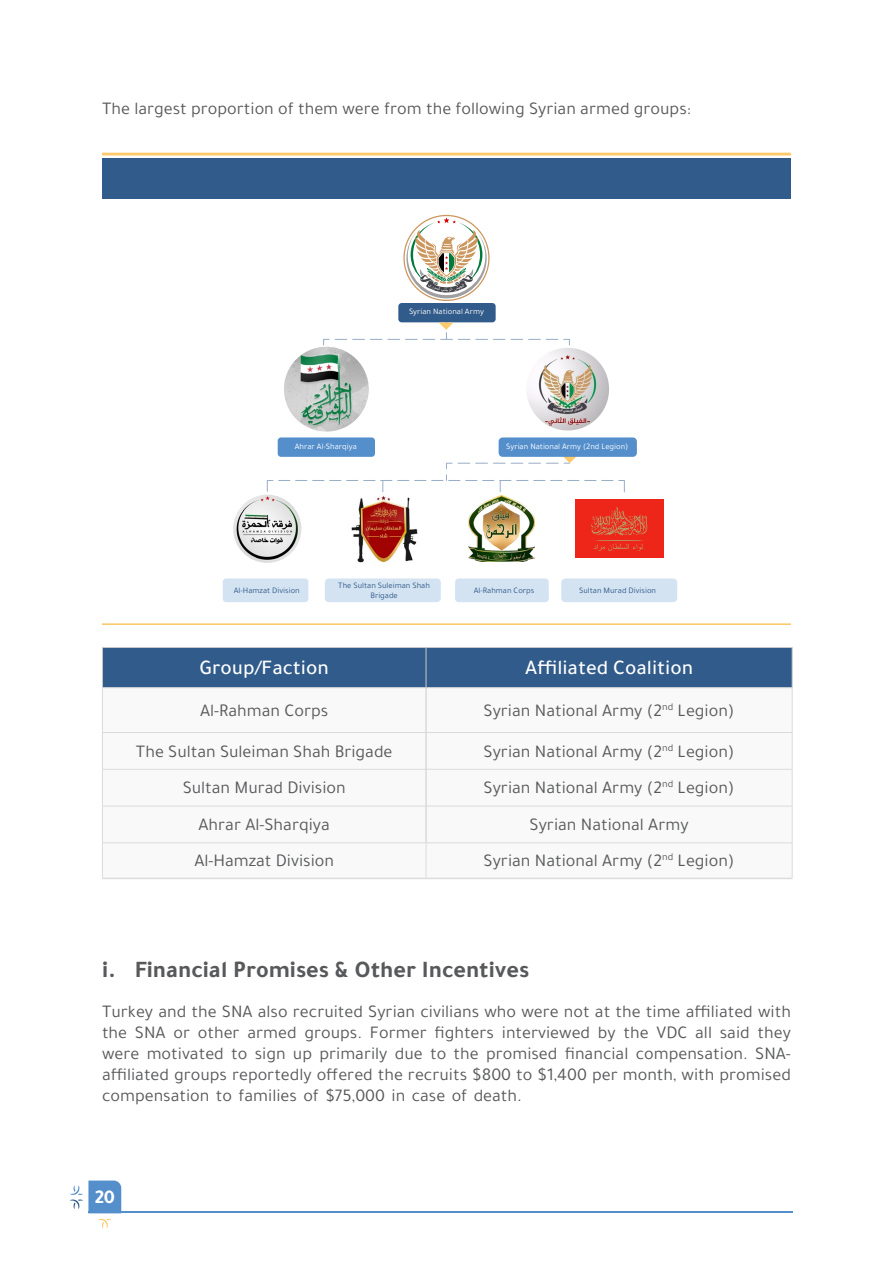
<style>
.page{position:relative;width:893px;height:1263px;background:#fff}
.page>*{position:absolute;margin:0;border:0;box-sizing:border-box;transform-origin:0 0}
.t1{font:700 24px "Tajawal";color:#58595b}
.t2{font:500 21px "Tajawal";color:#fff}
.t3{font:700 19.5px "Tajawal";color:#fff}
.t4{font:18px/21px "Tajawal";color:#58595b;text-align:justify}
.t5{font:8.55px/9.8px "Tajawal";color:#315b8a;text-align:center}
.t6{font:8.55px "Tajawal";color:#fff}
</style>
<div class="page">
<div style="left:103px;top:648px;width:689px;height:39px;background:#315b8a"></div>
<svg style="left:103px;top:688px;width:689px;height:190px"></svg>
<hr style="left:102px;top:732px;width:324px;height:1px;background:#dadbdc">
<hr style="left:102px;top:769px;width:324px;height:1px;background:#dadbdc">
<hr style="left:426px;top:769px;width:366px;height:1px;background:#dadbdc">
<hr style="left:102px;top:806px;width:324px;height:1px;background:#dadbdc">
<hr style="left:426px;top:806px;width:366px;height:1px;background:#dadbdc">
<hr style="left:102px;top:647px;width:324px;height:1px;background:#c9cacc">
<hr style="left:102px;top:648px;width:1px;height:39px;background:#c9cacc">
<hr style="left:426px;top:647px;width:366px;height:1px;background:#c9cacc">
<hr style="left:426px;top:648px;width:1px;height:39px;background:#c9cacc">
<hr style="left:792px;top:648px;width:1px;height:39px;background:#c9cacc">
<hr style="left:426px;top:732px;width:366px;height:1px;background:#dadbdc">
<hr style="left:102px;top:687px;width:324px;height:1px;background:#dadbdc">
<hr style="left:102px;top:688px;width:1px;height:44px;background:#dadbdc">
<hr style="left:792px;top:688px;width:1px;height:44px;background:#dadbdc">
<hr style="left:102px;top:733px;width:1px;height:36px;background:#dadbdc">
<hr style="left:792px;top:733px;width:1px;height:36px;background:#dadbdc">
<hr style="left:102px;top:770px;width:1px;height:36px;background:#dadbdc">
<hr style="left:792px;top:770px;width:1px;height:36px;background:#dadbdc">
<hr style="left:102px;top:806px;width:1px;height:36px;background:#dadbdc">
<hr style="left:792px;top:806px;width:1px;height:36px;background:#dadbdc">
<hr style="left:426px;top:687px;width:366px;height:1px;background:#dadbdc">
<hr style="left:102px;top:842px;width:324px;height:1px;background:#dadbdc">
<hr style="left:102px;top:843px;width:1px;height:35px;background:#dadbdc">
<hr style="left:426px;top:842px;width:366px;height:1px;background:#dadbdc">
<hr style="left:426px;top:843px;width:1px;height:35px;background:#dadbdc">
<hr style="left:792px;top:843px;width:1px;height:35px;background:#dadbdc">
<hr style="left:426px;top:688px;width:1px;height:44px;background:#c9cacc">
<hr style="left:426px;top:732px;width:1px;height:37px;background:#c9cacc">
<hr style="left:426px;top:769px;width:1px;height:37px;background:#c9cacc">
<hr style="left:426px;top:806px;width:1px;height:36px;background:#c9cacc">
<hr style="left:102px;top:878px;width:324px;height:1px;background:#dadbdc">
<hr style="left:426px;top:878px;width:366px;height:1px;background:#dadbdc">
<div style="left:102px;top:158px;width:689px;height:41px;background:#315b8a"></div>
<hr style="left:102px;top:153px;width:689px;height:2px;background:#fcca6c">
<hr style="left:102px;top:624px;width:689px;height:1px;background:#fcca6c">
<img style="left:351px;top:495px;width:67px;height:68px">
<svg style="left:406px;top:218px;width:81px;height:80px"></svg>
<div style="left:398px;top:303px;width:98px;height:19px;background:#315b8a;border-radius:3px"></div>
<div style="left:575px;top:499px;width:88px;height:59px;background:#ee261a"></div>
<svg style="left:594px;top:543px;width:49px;height:8px"></svg>
<hr style="left:595px;top:540px;width:49px;height:1px;background:#b99c68;border-radius:50%">
<svg style="left:591px;top:507px;width:56px;height:29px"></svg>
<img style="left:469px;top:496px;width:66px;height:66px">
<img style="left:233px;top:495px;width:68px;height:68px;border-radius:34px">
<div style="left:561px;top:578px;width:116px;height:24px;background:#d4e3f2;border-radius:4px"></div>
<div style="left:325px;top:578px;width:116px;height:24px;background:#d4e3f2;border-radius:4px"></div>
<div style="left:223px;top:578px;width:85px;height:24px;background:#d4e3f2;border-radius:3px"></div>
<div style="left:455px;top:578px;width:94px;height:24px;background:#d4e3f2;border-radius:4px"></div>
<svg style="left:323px;top:316px;width:247px;height:38px"></svg>
<svg style="left:267px;top:456px;width:358px;height:39px"></svg>
<img style="left:526px;top:348px;width:83px;height:82px;border-radius:41px">
<img style="left:284px;top:347px;width:85px;height:85px;border-radius:42px">
<div style="left:499px;top:437px;width:138px;height:20px;background:#548fcc;border-radius:4px"></div>
<div style="left:278px;top:437px;width:97px;height:20px;background:#548fcc;border-radius:3px"></div>
<svg style="left:99px;top:1219px;width:12px;height:9px"></svg>
<svg style="left:70px;top:1180px;width:51px;height:31px"></svg>
<hr style="left:88px;top:1211px;width:705px;height:2px;background:#548fcc">
<p class="t4" style="left:102px;top:98px;width:590px">The largest proportion of them were from the following Syrian armed groups:</p>
<p class="t6" style="left:409px;top:306px;width:76px">Syrian National Army</p>
<p class="t6" style="left:295px;top:440px;width:63px">Ahrar Al-Sharqiya</p>
<p class="t6" style="left:506px;top:440px;width:124px">Syrian National Army (2nd Legion)</p>
<p class="t5" style="left:234px;top:585px;width:67px">Al-Hamzat Division</p>
<p class="t5" style="left:338px;top:580px;width:93px">The Sultan Suleiman Shah<br>Brigade</p>
<p class="t5" style="left:474px;top:585px;width:62px">Al-Rahman Corps</p>
<p class="t5" style="left:579px;top:585px;width:78px">Sultan Murad Division</p>
<p class="t2" style="left:200px;top:653px;width:131px">Group/Faction</p>
<p class="t2" style="left:525px;top:653px;width:170px">Affiliated Coalition</p>
<p class="t4" style="left:200px;top:700px;width:130px">Al-Rahman Corps</p>
<p class="t4" style="left:484px;top:700px;width:252px">Syrian National Army (2<sup>nd</sup> Legion)</p>
<p class="t4" style="left:136px;top:741px;width:258px">The Sultan Suleiman Shah Brigade</p>
<p class="t4" style="left:484px;top:741px;width:252px">Syrian National Army (2<sup>nd</sup> Legion)</p>
<p class="t4" style="left:183px;top:777px;width:165px">Sultan Murad Division</p>
<p class="t4" style="left:484px;top:777px;width:252px">Syrian National Army (2<sup>nd</sup> Legion)</p>
<p class="t4" style="left:199px;top:814px;width:133px">Ahrar Al-Sharqiya</p>
<p class="t4" style="left:530px;top:814px;width:160px">Syrian National Army</p>
<p class="t4" style="left:194px;top:850px;width:141px">Al-Hamzat Division</p>
<p class="t4" style="left:484px;top:850px;width:252px">Syrian National Army (2<sup>nd</sup> Legion)</p>
<h1 class="t1" style="left:102px;top:951px;width:429px">i. Financial Promises &amp; Other Incentives</h1>
<p class="t4" style="left:102px;top:1001px;width:690px">Turkey and the SNA also recruited Syrian civilians who were not at the time affiliated with the SNA or other armed groups. Former fighters interviewed by the VDC all said they were motivated to sign up primarily due to the promised financial compensation. SNA&shy;affiliated groups reportedly offered the recruits $800 to $1,400 per month, with promised compensation to families of $75,000 in case of death.</p>
<p class="t3" style="left:95px;top:1182px;width:22px">20</p>
</div>
